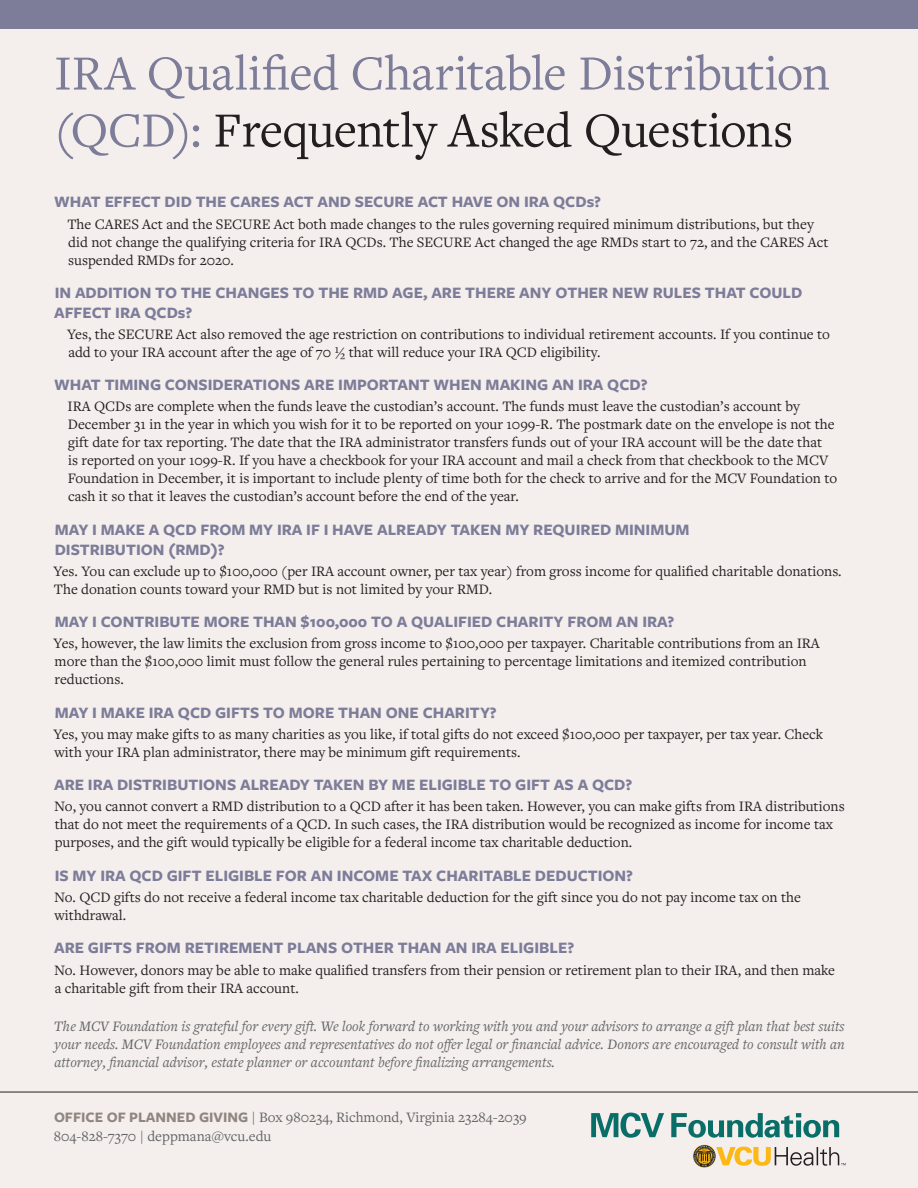
<style>
.page{position:relative;width:918px;height:1188px;background:#f4efec}
.page>*{position:absolute;margin:0;border:0;box-sizing:border-box;transform-origin:0 0}
.Headline{font:51px/57px "Freight Text Pro";letter-spacing:-.01em;color:#7d7c99}
.Subheading{font:700 16.5px/19.8px "Freight Sans Pro";color:#7d7c99}
.t1{font:15px/18px "Freight Text Pro";color:#231f20}
.t2{font:italic 15px/18px "Freight Text Pro";color:#636366;text-align:justify}
.Subheading-2{font:15px "Freight Text Pro";color:#636366}
.s1{color:#231f20}
.s2{font-family:"Freight Sans Pro";font-weight:700;color:#908681}
</style>
<div class="page">
<div style="left:0;top:0;width:918px;height:28px;background:#7d7c99"></div>
<hr style="left:0;top:1092px;width:918px;height:1px;background:#231f20">
<svg style="left:693px;top:1145px;width:153px;height:23px"></svg>
<svg style="left:591px;top:1113px;width:73px;height:25px"></svg>
<svg style="left:671px;top:1113px;width:168px;height:25px"></svg>
<p class="Headline" style="left:54px;top:43px;width:777px">IRA Qualified Charitable Distribution (QCD): <span class="s1">Frequently Asked Questions</span></p>
<p class="Subheading" style="left:54px;top:191px;width:549px">WHAT EFFECT DID THE CARES ACT AND SECURE ACT HAVE ON IRA QCDs?</p>
<p class="t1" style="left:67px;top:214px;width:763px">The CARES Act and the SECURE Act both made changes to the rules governing required minimum distributions, but they did not change the qualifying criteria for IRA QCDs. The SECURE Act changed the age RMDs start to 72, and the CARES Act suspended RMDs for 2020.</p>
<p class="Subheading" style="left:54px;top:282px;width:750px">IN ADDITION TO THE CHANGES TO THE RMD AGE, ARE THERE ANY OTHER NEW RULES THAT COULD<br>AFFECT IRA QCDs?</p>
<p class="t1" style="left:67px;top:325px;width:764px">Yes, the SECURE Act also removed the age restriction on contributions to individual retirement accounts. If you continue to add to your IRA account after the age of 70 ½ that will reduce your IRA QCD eligibility.</p>
<p class="Subheading" style="left:54px;top:374px;width:595px">WHAT TIMING CONSIDERATIONS ARE IMPORTANT WHEN MAKING AN IRA QCD?</p>
<p class="t1" style="left:68px;top:397px;width:771px">IRA QCDs are complete when the funds leave the custodian’s account. The funds must leave the custodian’s account by December 31 in the year in which you wish for it to be reported on your 1099-R. The postmark date on the envelope is not the gift date for tax reporting. The date that the IRA administrator transfers funds out of your IRA account will be the date that<br>is reported on your 1099-R. If you have a checkbook for your IRA account and mail a check from that checkbook to the MCV Foundation in December, it is important to include plenty of time both for the check to arrive and for the MCV Foundation to cash it so that it leaves the custodian’s account before the end of the year.</p>
<p class="Subheading" style="left:55px;top:519px;width:636px">MAY I MAKE A QCD FROM MY IRA IF I HAVE ALREADY TAKEN MY REQUIRED MINIMUM<br>DISTRIBUTION (RMD)?</p>
<p class="t1" style="left:54px;top:561px;width:790px">Yes. You can exclude up to $100,000 (per IRA account owner, per tax year) from gross income for qualified charitable donations.<br>The donation counts toward your RMD but is not limited by your RMD.</p>
<p class="Subheading" style="left:55px;top:611px;width:621px">MAY I CONTRIBUTE MORE THAN $100,000 TO A QUALIFIED CHARITY FROM AN IRA?</p>
<p class="t1" style="left:54px;top:634px;width:768px">Yes, however, the law limits the exclusion from gross income to $100,000 per taxpayer. Charitable contributions from an IRA more than the $100,000 limit must follow the general rules pertaining to percentage limitations and itemized contribution reductions.</p>
<p class="Subheading" style="left:55px;top:702px;width:444px">MAY I MAKE IRA QCD GIFTS TO MORE THAN ONE CHARITY?</p>
<p class="t1" style="left:54px;top:725px;width:771px">Yes, you may make gifts to as many charities as you like, if total gifts do not exceed $100,000 per taxpayer, per tax year. Check with your IRA plan administrator, there may be minimum gift requirements.</p>
<p class="Subheading" style="left:54px;top:774px;width:580px">ARE IRA DISTRIBUTIONS ALREADY TAKEN BY ME ELIGIBLE TO GIFT AS A QCD?</p>
<p class="t1" style="left:54px;top:797px;width:792px">No, you cannot convert a RMD distribution to a QCD after it has been taken. However, you can make gifts from IRA distributions that do not meet the requirements of a QCD. In such cases, the IRA distribution would be recognized as income for income tax purposes, and the gift would typically be eligible for a federal income tax charitable deduction.</p>
<p class="Subheading" style="left:55px;top:865px;width:580px">IS MY IRA QCD GIFT ELIGIBLE FOR AN INCOME TAX CHARITABLE DEDUCTION?</p>
<p class="t1" style="left:54px;top:888px;width:748px">No. QCD gifts do not receive a federal income tax charitable deduction for the gift since you do not pay income tax on the withdrawal.</p>
<p class="Subheading" style="left:54px;top:937px;width:522px">ARE GIFTS FROM RETIREMENT PLANS OTHER THAN AN IRA ELIGIBLE?</p>
<p class="t1" style="left:54px;top:960px;width:782px">No. However, donors may be able to make qualified transfers from their pension or retirement plan to their IRA, and then make a charitable gift from their IRA account.</p>
<p class="t2" style="left:54px;top:1016px;width:793px">The MCV Foundation is grateful for every gift. We look forward to working with you and your advisors to arrange a gift plan that best suits your needs. MCV Foundation employees and representatives do not offer legal or financial advice. Donors are encouraged to consult with an attorney, financial advisor, estate planner or accountant before finalizing arrangements.</p>
<p class="Subheading-2" style="left:54px;top:1107px;width:474px"><span class="s2">OFFICE OF PLANNED GIVING</span> | Box 980234, Richmond, Virginia 23284-2039</p>
<p class="Subheading-2" style="left:54px;top:1126px;width:219px">804-828-7370 | deppmana@vcu.edu</p>
</div>
